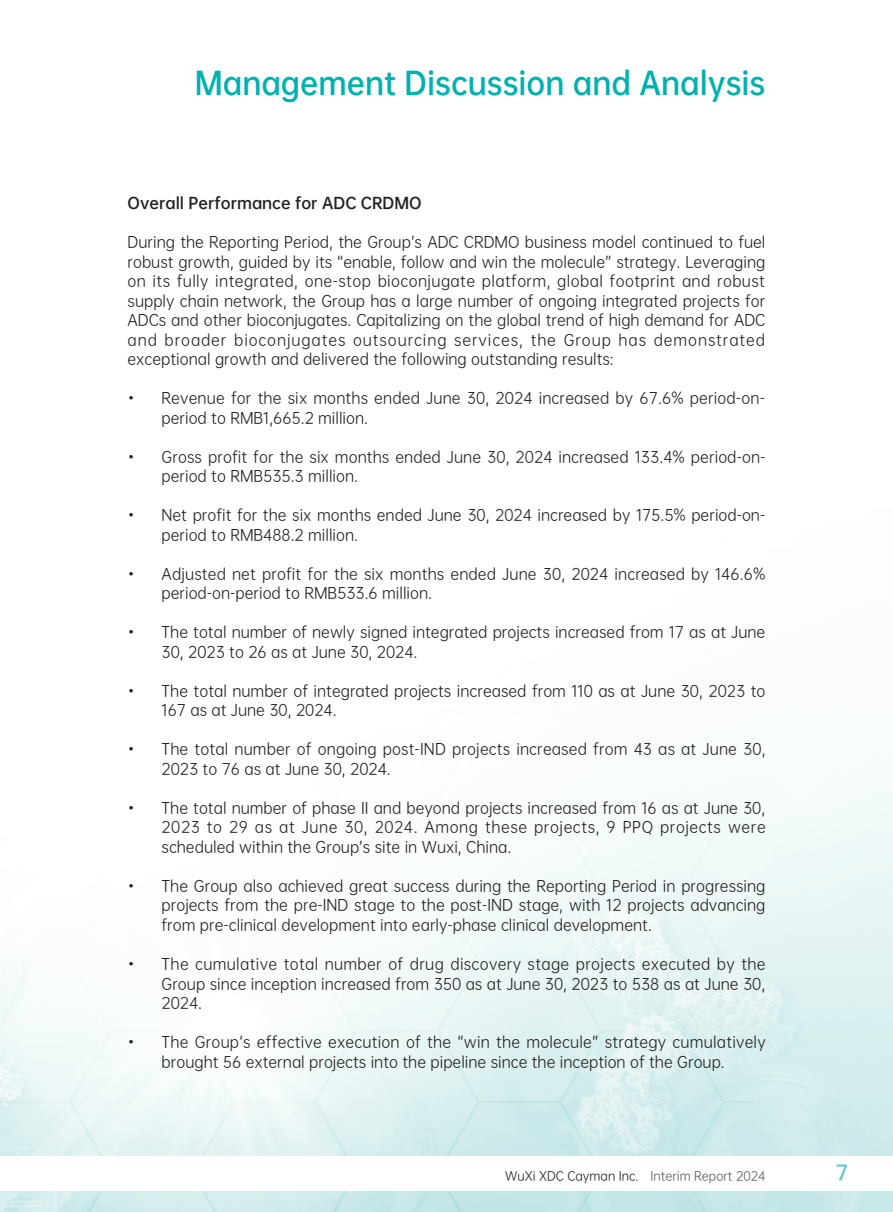
<style>
.page{position:relative;width:893px;height:1212px;background:#fff}
.page>*{position:absolute;margin:0;border:0;box-sizing:border-box;transform-origin:0 0}
.t1{font:30px "OPPO Sans B";color:#00b1b0;scale:.95 1}
.t2{font:19.5px "OPPO Sans B";color:#64c7c7}
._00_txt{font:15px/19.5px "OPPO Sans R";color:#231f20}
._02_H2{font:15px "OPPO Sans B";color:#231f20}
.t3{font:12px "OPPO Sans R";color:#231f20}
.s1{color:#57585a}
</style>
<div class="page">
<img style="left:0;top:779px;width:893px;height:433px">
<div style="left:0;top:1156px;width:893px;height:34px;background:#fff"></div>
<p class="t1" style="left:195px;top:57px;width:602px">Management Discussion and Analysis</p>
<p class="_02_H2" style="left:128px;top:190px;width:296px">Overall Performance for ADC CRDMO</p>
<p class="_00_txt" style="left:128px;top:232px;width:639px;text-align:justify">During the Reporting Period, the Group’s ADC CRDMO business model continued to fuel robust growth, guided by its “enable, follow and win the molecule” strategy. Leveraging on its fully integrated, one-stop bioconjugate platform, global footprint and robust supply chain network, the Group has a large number of ongoing integrated projects for ADCs and other bioconjugates. Capitalizing on the global trend of high demand for ADC and broader bioconjugates outsourcing services, the Group has demonstrated exceptional growth and delivered the following outstanding results:</p>
<p class="_00_txt" style="left:162px;top:388px;width:605px;text-indent:-34px">• Revenue for the six months ended June 30, 2024 increased by 67.6% period-on&shy;period to RMB1,665.2 million.</p>
<p class="_00_txt" style="left:162px;top:446px;width:605px;text-indent:-34px">• Gross profit for the six months ended June 30, 2024 increased 133.4% period-on&shy;period to RMB535.3 million.</p>
<p class="_00_txt" style="left:162px;top:505px;width:605px;text-indent:-34px">• Net profit for the six months ended June 30, 2024 increased by 175.5% period-on&shy;period to RMB488.2 million.</p>
<p class="_00_txt" style="left:162px;top:563px;width:605px;text-indent:-34px">• Adjusted net profit for the six months ended June 30, 2024 increased by 146.6% period-on-period to RMB533.6 million.</p>
<p class="_00_txt" style="left:162px;top:622px;width:605px;text-indent:-34px">• The total number of newly signed integrated projects increased from 17 as at June<br>30, 2023 to 26 as at June 30, 2024.</p>
<p class="_00_txt" style="left:162px;top:680px;width:605px;text-indent:-34px">• The total number of integrated projects increased from 110 as at June 30, 2023 to<br>167 as at June 30, 2024.</p>
<p class="_00_txt" style="left:162px;top:739px;width:606px;text-indent:-34px">• The total number of ongoing post-IND projects increased from 43 as at June 30,<br>2023 to 76 as at June 30, 2024.</p>
<p class="_00_txt" style="left:162px;top:797px;width:606px;text-align:justify;text-indent:-34px">• The total number of phase II and beyond projects increased from 16 as at June 30, 2023 to 29 as at June 30, 2024. Among these projects, 9 PPQ projects were scheduled within the Group’s site in Wuxi, China.</p>
<p class="_00_txt" style="left:162px;top:875px;width:605px;text-align:justify;text-indent:-34px">• The Group also achieved great success during the Reporting Period in progressing projects from the pre-IND stage to the post-IND stage, with 12 projects advancing from pre-clinical development into early-phase clinical development.</p>
<p class="_00_txt" style="left:162px;top:953px;width:606px;text-align:justify;text-indent:-34px">• The cumulative total number of drug discovery stage projects executed by the Group since inception increased from 350 as at June 30, 2023 to 538 as at June 30, 2024.</p>
<p class="_00_txt" style="left:128px;top:1031px;width:640px;text-align:center">• The Group’s effective execution of the “win the molecule” strategy cumulatively brought 56 external projects into the pipeline since the inception of the Group.</p>
<p class="t3" style="left:505px;top:1166px;width:262px">WuXi XDC Cayman Inc. <span class="s1">Interim Report 2024</span></p>
<h2 class="t2" style="left:835px;top:1156px;width:14px">7</h2>
</div>
